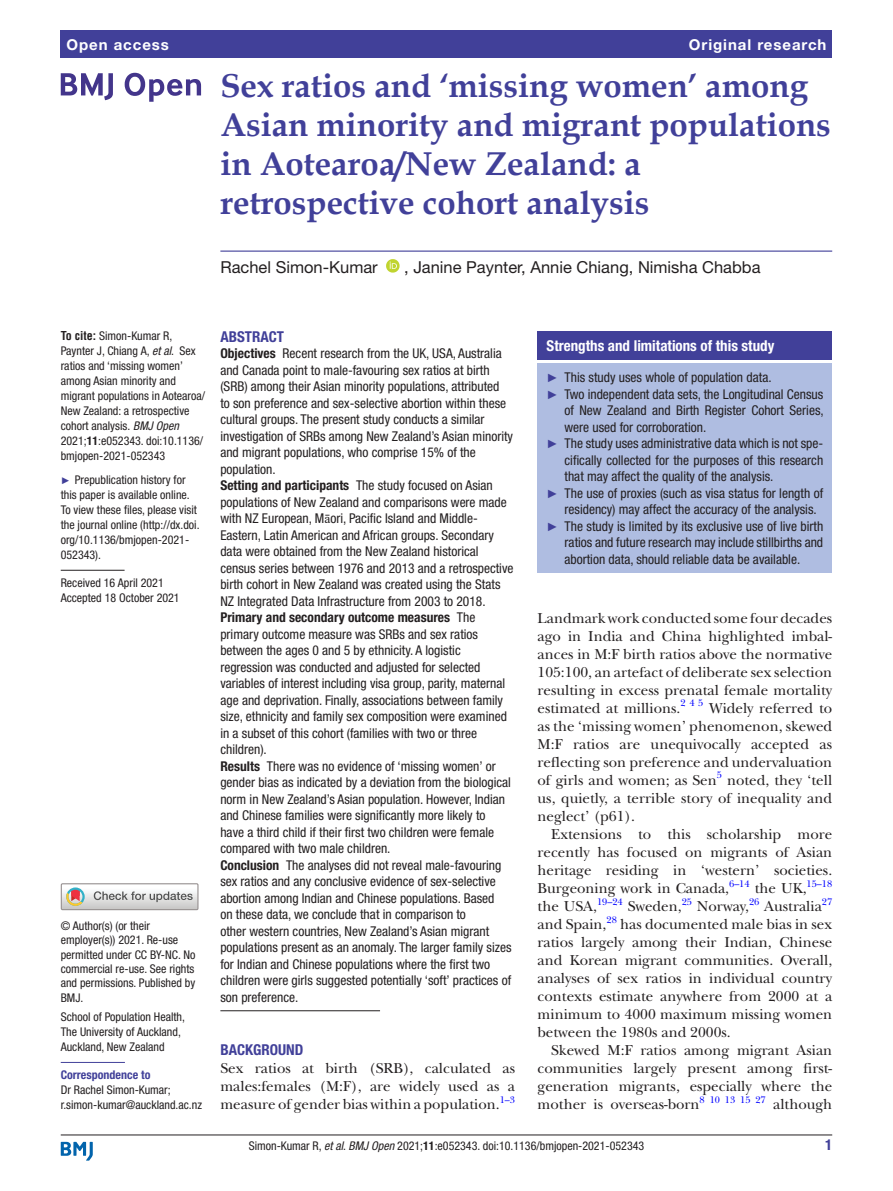
<style>
.page{position:relative;width:893px;height:1191px;background:#fff}
.page>*{position:absolute;margin:0;border:0;box-sizing:border-box;transform-origin:0 0}
.t1{font:700 33px/39px "Book Antiqua";color:#414099}
.t2{font:16.5px "Helvetica Neue LT Std";color:#231f20}
.t3{font:15px/18px "New Baskerville";color:#231f20;text-align:justify}
.t4{font:700 condensed 15px "Helvetica Neue LT Std";color:#fff}
.t5{font:700 15px "Helvetica Neue LT Std";letter-spacing:.065em;color:#fff}
.t6{font:700 condensed 15px "Helvetica Neue LT Std";color:#414099}
.t7{font:condensed 13.5px/16.5px "Helvetica Neue LT Std";color:#231f20}
.t8{font:condensed 12px/15px "Helvetica Neue LT Std";color:#231f20}
.t9{font:700 condensed 12px "Helvetica Neue LT Std";color:#414099}
.t10{font:9.9px "New Baskerville";color:#00f}
.s1{font-family:"Helvetica LT Std";font-weight:700}
.s2{font-style:italic}
.s3{font-weight:700}
.s4{font-family:"Arial";font-stretch:normal;font-size:9.75px;color:#414099}
.s5{font-family:"Times New Roman";font-stretch:normal}
.s6{font-family:"Arial";font-stretch:normal;font-size:12px;color:#414099}
</style>
<div class="page">
<hr style="left:61px;top:1134px;width:771px;height:1px;background:#231f20">
<svg style="left:61px;top:1141px;width:32px;height:19px"></svg>
<div style="left:61px;top:31px;width:771px;height:27px;background:#414099"></div>
<hr style="left:220px;top:250px;width:612px;height:2px;background:#414099">
<svg style="left:386px;top:259px;width:14px;height:14px"></svg>
<hr style="left:61px;top:570px;width:64px;height:1px;background:#231f20">
<hr style="left:61px;top:1062px;width:64px;height:1px;background:#414099">
<svg style="left:61px;top:73px;width:52px;height:27px"></svg>
<svg style="left:125px;top:73px;width:76px;height:29px"></svg>
<div style="left:61px;top:883px;width:138px;height:27px;border:1px solid #969090"></div>
<svg style="left:61px;top:883px;width:137px;height:26px"></svg>
<hr style="left:220px;top:1010px;width:160px;height:1px;background:#231f20">
<div style="left:538px;top:331px;width:294px;height:29px;background:#414099"></div>
<div style="left:538px;top:364px;width:294px;height:209px;background:#afbde1"></div>
<p class="t5" style="left:66px;top:35px;width:104px">Open access</p>
<p class="t5" style="left:689px;top:35px;width:139px">Original research</p>
<h1 class="t1" style="left:220px;top:66px;width:612px">Sex ratios and ‘missing women’ among Asian minority and migrant populations in Aotearoa/New Zealand: a retrospective cohort analysis</h1>
<p class="t2" style="left:220px;top:257px;width:159px">Rachel Simon-Kumar</p>
<p class="t2" style="left:404px;top:257px;width:358px">, Janine Paynter, Annie Chiang, Nimisha Chabba</p>
<p class="t8" style="left:61px;top:328px;width:146px"><span class="s1">To cite:</span> Simon-Kumar R,<br>Paynter J, Chiang A, <span class="s2">et al</span>. Sex ratios and ‘missing women’ among Asian minority and migrant populations in Aotearoa/<br>New Zealand: a retrospective cohort analysis. <span class="s2">BMJ Open<br></span>2021;<span class="s3">11</span>:e052343. doi:10.1136/ bmjopen-2021-052343</p>
<p class="t8" style="left:61px;top:472px;width:140px"><span class="s4">►</span> Prepublication history for this paper is available online.<br>To view these files, please visit the journal online (http://dx.doi. org/10.1136/bmjopen-2021-<br>052343).</p>
<p class="t8" style="left:61px;top:575px;width:120px">Received 16 April 2021<br>Accepted 18 October 2021</p>
<p class="t8" style="left:61px;top:918px;width:136px;line-height:14.4px">© Author(s) (or their employer(s)) 2021. Re-use permitted under CC BY-NC. No commercial re-use. See rights and permissions. Published by<br>BMJ.</p>
<p class="t8" style="left:61px;top:1009px;width:126px">School of Population Health,<br>The University of Auckland,<br>Auckland, New Zealand</p>
<p class="t9" style="left:61px;top:1067px;width:91px">Correspondence to</p>
<p class="t8" style="left:61px;top:1082px;width:143px">Dr Rachel Simon-Kumar; r.simon-kumar@auckland.ac.nz</p>
<p class="t6" style="left:220px;top:327px;width:65px">ABSTRACT</p>
<p class="t7" style="left:220px;top:345px;width:295px"><span class="s3">Objectives</span> Recent research from the UK, USA, Australia and Canada point to male-favouring sex ratios at birth (SRB) among their Asian minority populations, attributed<br>to son preference and sex-selective abortion within these cultural groups. The present study conducts a similar investigation of SRBs among New Zealand’s Asian minority and migrant populations, who comprise 15% of the population.<br><span class="s3">Setting and participants</span> The study focused on Asian populations of New Zealand and comparisons were made with NZ European, M<span class="s5">ā</span>ori, Pacific Island and Middle-Eastern, Latin American and African groups. Secondary data were obtained from the New Zealand historical census series between 1976 and 2013 and a retrospective birth cohort in New Zealand was created using the Stats NZ Integrated Data Infrastructure from 2003 to 2018.<br><span class="s3">Primary and secondary outcome measures</span> The primary outcome measure was SRBs and sex ratios between the ages 0 and 5 by ethnicity. A logistic regression was conducted and adjusted for selected variables of interest including visa group, parity, maternal age and deprivation. Finally, associations between family size, ethnicity and family sex composition were examined in a subset of this cohort (families with two or three children).<br><span class="s3">Results</span> There was no evidence of ‘missing women’ or gender bias as indicated by a deviation from the biological norm in New Zealand’s Asian population. However, Indian and Chinese families were significantly more likely to<br>have a third child if their first two children were female compared with two male children.<br><span class="s3">Conclusion</span> The analyses did not reveal male-favouring sex ratios and any conclusive evidence of sex-selective abortion among Indian and Chinese populations. Based<br>on these data, we conclude that in comparison to<br>other western countries, New Zealand’s Asian migrant populations present as an anomaly. The larger family sizes for Indian and Chinese populations where the first two children were girls suggested potentially ‘soft’ practices of son preference.</p>
<p class="t6" style="left:220px;top:1041px;width:85px">BACKGROUND</p>
<p class="t3" style="left:220px;top:1059px;width:296px">Sex ratios at birth (SRB), calculated as males:females (M:F), are widely used as a measure of gender bias within a population.<sup>1–3</sup></p>
<p class="t4" style="left:547px;top:336px;width:229px">Strengths and limitations of this study</p>
<p class="t7" style="left:547px;top:369px;width:226px"><span class="s6">►</span> This study uses whole of population data.</p>
<p class="t7" style="left:547px;top:386px;width:278px"><span class="s6">►</span> Two independent data sets, the Longitudinal Census</p>
<p class="t7" style="left:565px;top:402px;width:261px">of New Zealand and Birth Register Cohort Series,</p>
<p class="t7" style="left:565px;top:419px;width:143px">were used for corroboration.</p>
<p class="t7" style="left:547px;top:435px;width:278px"><span class="s6">►</span> The study uses administrative data which is not spe-</p>
<p class="t7" style="left:565px;top:452px;width:260px">cifically collected for the purposes of this research</p>
<p class="t7" style="left:565px;top:468px;width:210px">that may affect the quality of the analysis.</p>
<p class="t7" style="left:547px;top:485px;width:278px"><span class="s6">►</span> The use of proxies (such as visa status for length of</p>
<p class="t7" style="left:565px;top:501px;width:254px">residency) may affect the accuracy of the analysis.</p>
<p class="t7" style="left:547px;top:518px;width:278px"><span class="s6">►</span> The study is limited by its exclusive use of live birth</p>
<p class="t7" style="left:565px;top:534px;width:260px">ratios and future research may include stillbirths and</p>
<p class="t7" style="left:565px;top:551px;width:237px">abortion data, should reliable data be available.</p>
<p class="t3" style="left:538px;top:609px;width:296px">Landmark work conducted some four decades ago in India and China highlighted imbal&shy;ances in M:F birth ratios above the normative 105:100, an artefact of deliberate sex selection resulting in excess prenatal female mortality estimated at millions.<sup>2</sup> <sup>4</sup> <sup>5</sup> Widely referred to as the ‘missing women’ phenomenon, skewed M:F ratios are unequivocally accepted as reflecting son preference and undervaluation of girls and women; as Sen</p>
<p class="t10" style="left:717px;top:769px;width:7px">5</p>
<p class="t3" style="left:538px;top:771px;width:296px;text-indent:189px">noted, they ‘tell us, quietly, a terrible story of inequality and neglect’ (p61).</p>
<p class="t3" style="left:538px;top:825px;width:296px;text-indent:14px">Extensions to this scholarship more recently has focused on migrants of Asian heritage residing in ‘western’ societies.<br>Burgeoning work in Canada,</p>
<p class="t10" style="left:729px;top:877px;width:22px">6–14</p>
<p class="t3" style="left:755px;top:879px;width:53px">the UK,</p>
<p class="t10" style="left:806px;top:877px;width:27px">15–18</p>
<p class="t3" style="left:697px;top:897px;width:54px">Norway,</p>
<p class="t10" style="left:749px;top:895px;width:12px">26</p>
<p class="t3" style="left:764px;top:897px;width:59px">Australia</p>
<p class="t10" style="left:822px;top:895px;width:12px">27</p>
<p class="t3" style="left:538px;top:897px;width:61px">the USA,</p>
<p class="t10" style="left:597px;top:895px;width:27px">19–24</p>
<p class="t3" style="left:628px;top:897px;width:55px">Sweden,</p>
<p class="t10" style="left:682px;top:895px;width:12px">25</p>
<p class="t3" style="left:538px;top:915px;width:70px">and Spain,</p>
<p class="t10" style="left:607px;top:913px;width:12px">28</p>
<p class="t3" style="left:538px;top:915px;width:296px;text-indent:83px">has documented male bias in sex ratios largely among their Indian, Chinese and Korean migrant communities. Overall, analyses of sex ratios in individual country contexts estimate anywhere from 2000 at a minimum to 4000 maximum missing women between the 1980s and 2000s.</p>
<p class="t3" style="left:538px;top:1041px;width:296px;text-indent:14px">Skewed M:F ratios among migrant Asian communities largely present among first&shy;generation migrants, especially where the mother is overseas-born<sup>8</sup> <sup>10</sup> <sup>13</sup> <sup>15</sup> <sup>27</sup></p>
<p class="t3" style="left:773px;top:1095px;width:61px">although</p>
<p class="t8" style="left:249px;top:1137px;width:397px">Simon-Kumar R, <span class="s2">et al</span>. <span class="s2">BMJ Open</span> 2021;<span class="s3">11</span>:e052343. doi:10.1136/bmjopen-2021-052343</p>
<p class="t6" style="left:825px;top:1135px;width:9px">1</p>
</div>
